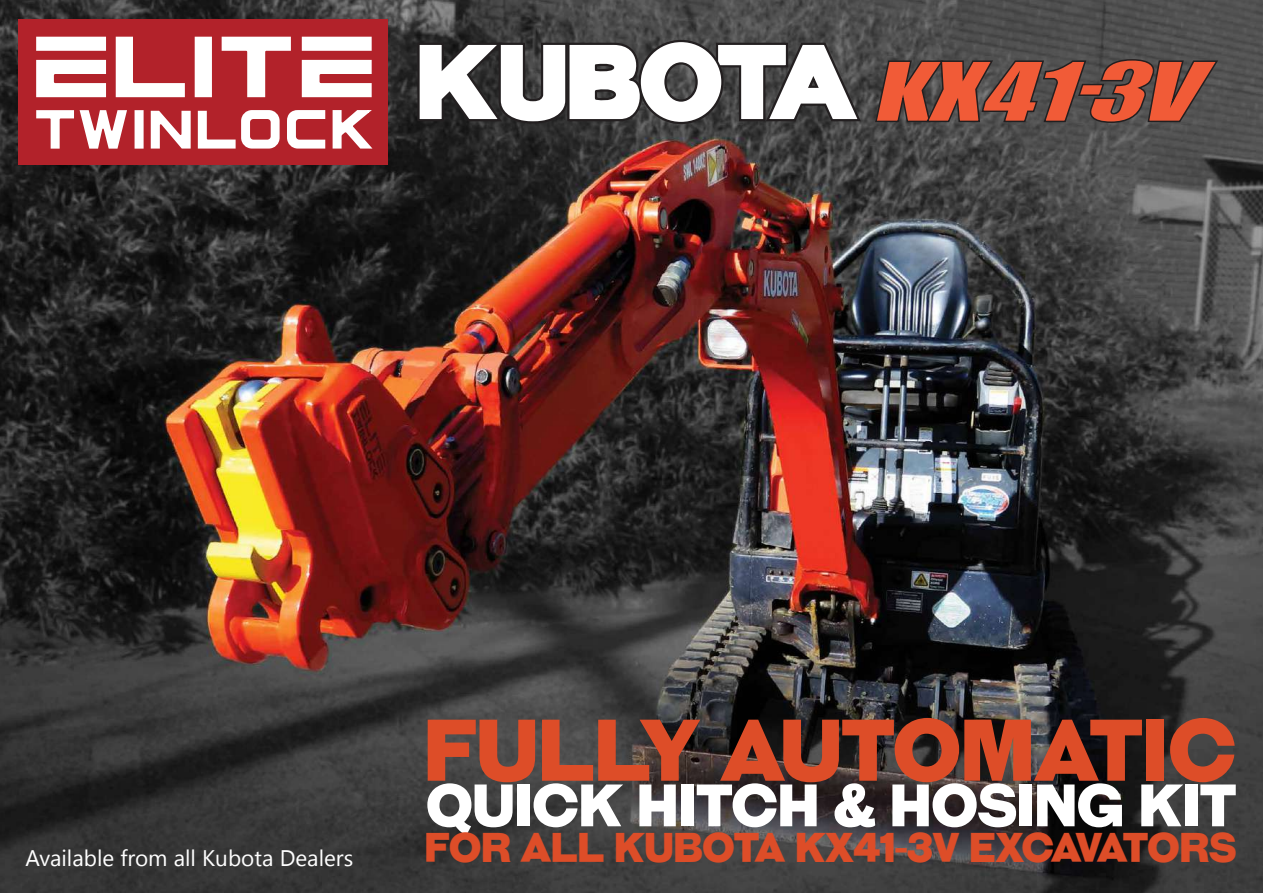
<style>
.page{position:relative;width:1263px;height:893px;background:#fff}
.page>*{position:absolute;margin:0;border:0;box-sizing:border-box;transform-origin:0 0}
.t1{font:85.5px "Galderglynn Titling Bl";letter-spacing:-.02em;color:#dd4d28}
.t2{font:58.5px "Galderglynn Titling Bl";letter-spacing:-.02em;color:#fff}
.t3{font:40.5px "Galderglynn Titling Bl";letter-spacing:-.02em;color:#dd4d28}
.t4{font:22.5px "Nirmala UI";color:#fff}
</style>
<div class="page">
<img style="left:0;top:0;width:1263px;height:893px">
<div style="left:18px;top:20px;width:370px;height:145px;background:#b2222a"></div>
<div style="left:36px;top:37px;width:70px;height:14px;background:#fff;border:2px solid #fff"></div>
<svg style="left:36px;top:59px;width:70px;height:39px"></svg>
<div style="left:302px;top:37px;width:70px;height:14px;background:#fff;border:2px solid #fff"></div>
<svg style="left:301px;top:59px;width:71px;height:39px"></svg>
<div style="left:195px;top:37px;width:17px;height:60px;background:#fff;border:2px solid #fff"></div>
<svg style="left:115px;top:36px;width:70px;height:62px"></svg>
<svg style="left:221px;top:36px;width:70px;height:62px"></svg>
<svg style="left:36px;top:110px;width:91px;height:39px"></svg>
<div style="left:135px;top:110px;width:9px;height:39px;background:#fff;border:2px solid #fff"></div>
<svg style="left:150px;top:110px;width:223px;height:39px"></svg>
<svg style="left:416px;top:39px;width:447px;height:86px"></svg>
<svg style="left:874px;top:58px;width:345px;height:66px"></svg>
<p class="t4" style="left:26px;top:840px;width:329px">Available from all Kubota Dealers</p>
<h1 class="t1" style="left:423px;top:699px;width:815px">FULLY AUTOMATIC</h1>
<h2 class="t2" style="left:426px;top:770px;width:812px">QUICK HITCH &amp; HOSING KIT</h2>
<h3 class="t3" style="left:424px;top:823px;width:814px">FOR ALL KUBOTA KX41-3V EXCAVATORS</h3>
</div>
